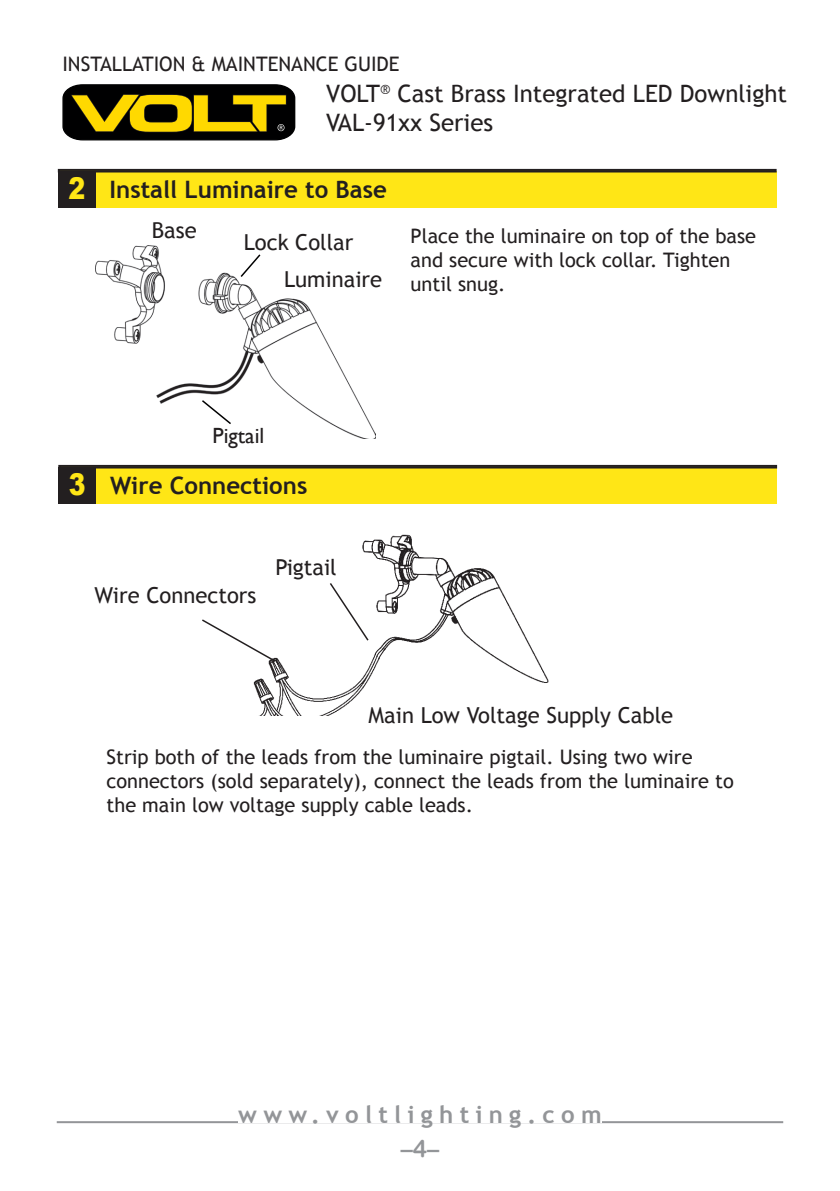
<style>
.page{position:relative;width:840px;height:1191px;background:#fff}
.page>*{position:absolute;margin:0;border:0;box-sizing:border-box;transform-origin:0 0}
.spec_numbers{font:900 30px "Arial";color:#ffe616;scale:.84 1}
.t1{font:24px/28.8px "Trebuchet MS";color:#231f20}
.Heading_Text{font:700 24px "Trebuchet MS";color:#231f20}
.t2{font:700 24px "Trebuchet MS";letter-spacing:.26em;color:#939598}
.t3{font:24px "Arial Rounded MT Bold";color:#939598}
.t4{font:22px "Trebuchet MS";color:#231f20}
.t5{font:22px "Gill Sans";color:#231f20}
.t6{font:20px/24px "Trebuchet MS";color:#231f20}
</style>
<div class="page">
<hr style="left:57px;top:1121px;width:725px;height:2px;background:#939598">
<svg style="left:62px;top:84px;width:233px;height:56px;background:#5a4d08"></svg>
<div style="left:238px;top:1105px;width:363px;height:18px;background:#fff"></div>
<div style="left:65px;top:171px;width:711px;height:37px;background:#ffe616"></div>
<div style="left:58px;top:171px;width:37px;height:37px;background:#231f20"></div>
<div style="left:58px;top:169px;width:718px;height:3px;border:2px solid #231f20"></div>
<div style="left:65px;top:467px;width:711px;height:36px;background:#ffe616"></div>
<div style="left:58px;top:467px;width:38px;height:36px;background:#231f20"></div>
<div style="left:58px;top:465px;width:718px;height:3px;border:2px solid #231f20"></div>
<img style="left:96px;top:245px;width:279px;height:193px">
<div style="left:284px;top:266px;width:98px;height:26px;background:#fff"></div>
<div style="left:212px;top:424px;width:56px;height:22px;background:#fff"></div>
<div style="left:244px;top:230px;width:109px;height:24px;background:#fff"></div>
<svg style="left:239px;top:253px;width:23px;height:26px"></svg>
<svg style="left:200px;top:398px;width:32px;height:28px"></svg>
<img style="left:253px;top:534px;width:296px;height:181px">
<div style="left:275px;top:552px;width:61px;height:29px;background:#fff"></div>
<div style="left:368px;top:707px;width:304px;height:16px;background:#fff"></div>
<div style="left:92px;top:581px;width:164px;height:27px;background:#fff"></div>
<svg style="left:328px;top:581px;width:58px;height:79px"></svg>
<svg style="left:202px;top:618px;width:75px;height:45px"></svg>
<p class="t6" style="left:62px;top:52px;width:338px">INSTALLATION &amp; MAINTENANCE GUIDE</p>
<p class="t1" style="left:326px;top:79px;width:462px">VOLT<sup>®</sup> Cast Brass Integrated LED Downlight<br>VAL-91xx Series</p>
<p class="spec_numbers" style="left:68px;top:167px;width:22px">2</p>
<p class="Heading_Text" style="left:109px;top:175px;width:278px">Install Luminaire to Base</p>
<p class="t4" style="left:152px;top:216px;width:46px">Base</p>
<p class="t6" style="left:410px;top:224px;width:347px">Place the luminaire on top of the base and secure with lock collar. Tighten</p>
<p class="t4" style="left:244px;top:228px;width:111px">Lock Collar</p>
<p class="t4" style="left:284px;top:265px;width:100px">Luminaire</p>
<p class="t6" style="left:410px;top:272px;width:96px">until snug.</p>
<p class="t5" style="left:212px;top:422px;width:53px">Pigtail</p>
<p class="spec_numbers" style="left:69px;top:462px;width:22px">3</p>
<p class="Heading_Text" style="left:110px;top:471px;width:199px">Wire Connections</p>
<p class="t4" style="left:94px;top:581px;width:163px">Wire Connectors</p>
<p class="t4" style="left:275px;top:553px;width:63px">Pigtail</p>
<p class="t4" style="left:368px;top:701px;width:306px">Main Low Voltage Supply Cable</p>
<p class="t6" style="left:106px;top:744px;width:628px">Strip both of the leads from the luminaire pigtail. Using two wire connectors (sold separately), connect the leads from the luminaire to the main low voltage supply cable leads.</p>
<p class="t2" style="left:238px;top:1099px;width:364px">www.voltlighting.com</p>
<p class="t3" style="left:400px;top:1134px;width:40px">–4–</p>
</div>
